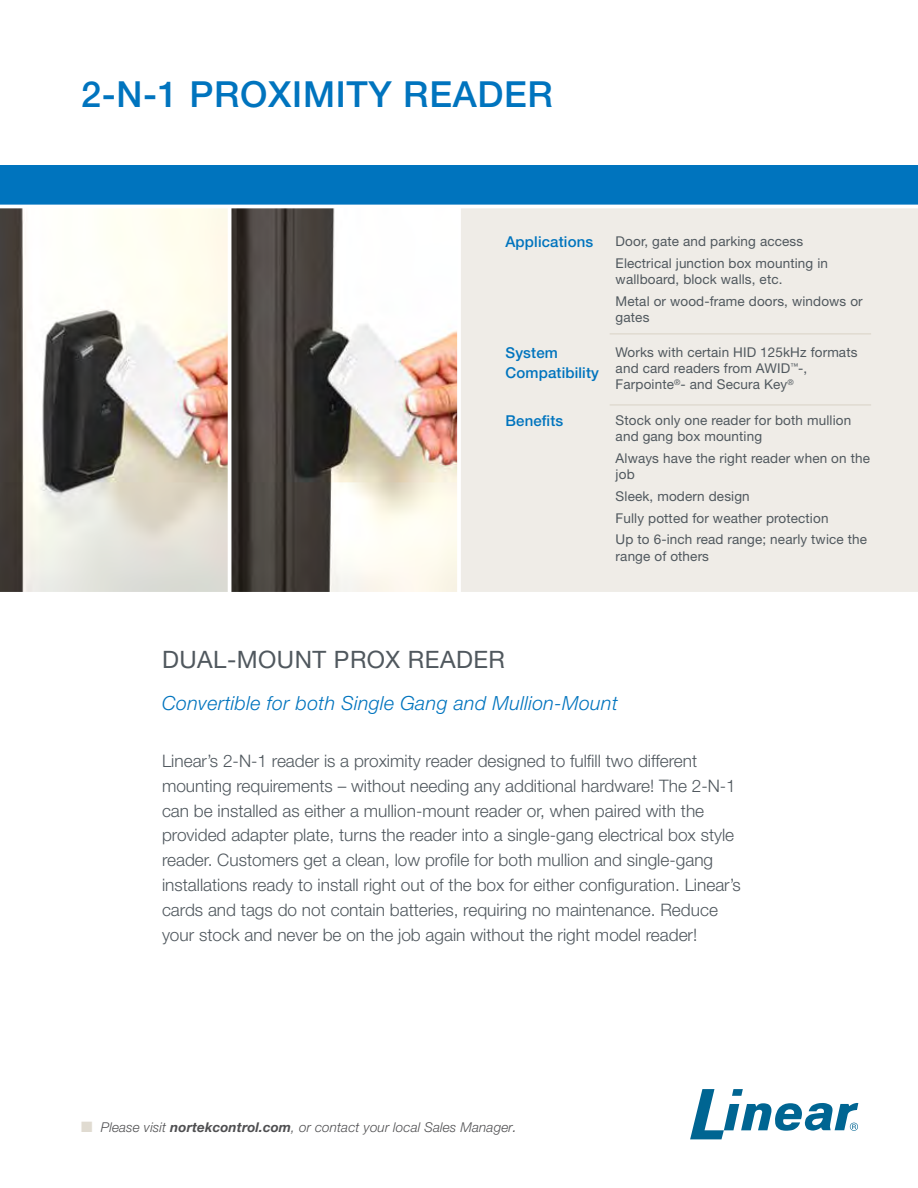
<style>
.page{position:relative;width:918px;height:1188px;background:#fff}
.page>*{position:absolute;margin:0;border:0;box-sizing:border-box;transform-origin:0 0}
.t1{font:500 36px "Helvetica Neue LT Std";letter-spacing:.02em;color:#0074be}
.t2{font:24px "Helvetica Neue LT Std";letter-spacing:.02em;color:#50585e}
.t3{font:italic 300 19.5px "Helvetica Neue LT Std";letter-spacing:.02em;color:#0074be}
.t4{font:300 17.25px/24.8px "Helvetica Neue LT Std";color:#50585e}
.t5{font:500 15px/19.5px "Helvetica Neue LT Std";letter-spacing:.01em;color:#0074be}
.t6{font:13.5px/21.9px "Helvetica Neue LT Std";letter-spacing:.01em;color:#50585e}
.t7{font:italic 300 13.5px "Helvetica Neue LT Pro";letter-spacing:.01em;color:#4f4f51}
.s1{color:#e0dbd1}
.s2{font-weight:700}
.s3{font-size:15px}
</style>
<div class="page">
<div style="left:0;top:165px;width:918px;height:52px;background:#0074be"></div>
<img style="left:0;top:208px;width:457px;height:384px">
<div style="left:459px;top:207px;width:459px;height:385px;background:#efece7"></div>
<hr style="left:610px;top:333px;width:261px;height:2px;background:#e0dbd1">
<hr style="left:610px;top:404px;width:261px;height:2px;background:#e0dbd1">
<hr style="left:228px;top:208px;width:3px;height:386px;background:#fff">
<hr style="left:0;top:205px;width:918px;height:3px;background:#fff">
<hr style="left:457px;top:207px;width:4px;height:386px;background:#fff">
<svg style="left:690px;top:1089px;width:168px;height:50px"></svg>
<h1 class="t1" style="left:81px;top:72px;width:473px">2-n-1 Proximity reader</h1>
<p class="t5" style="left:506px;top:232px;width:89px">Applications</p>
<p class="t6" style="left:616px;top:230px;width:214px">Door, gate and parking access<br>Electrical junction box mounting in</p>
<p class="t6" style="left:616px;top:268px;width:249px">wallboard, block walls, etc.<br>Metal or wood-frame doors, windows or</p>
<p class="t6" style="left:616px;top:306px;width:35px">gates</p>
<p class="t5" style="left:506px;top:343px;width:95px">System<br>Compatibility</p>
<p class="t6" style="left:616px;top:344px;width:243px;line-height:16.2px">Works with certain HID 125kHz formats and card readers from AWID<sup>™</sup>-,<br>Farpointe<sup>®</sup>- and Secura Key<sup>®</sup></p>
<p class="t5" style="left:506px;top:410px;width:59px">Benefits</p>
<p class="t6" style="left:616px;top:411px;width:237px;line-height:16.2px">Stock only one reader for both mullion and gang box mounting</p>
<p class="t6" style="left:616px;top:450px;width:256px;line-height:16.2px">Always have the right reader when on the job</p>
<p class="t6" style="left:616px;top:485px;width:253px">Sleek, modern design<br>Fully potted for weather protection<br>Up to 6-inch read range; nearly twice the</p>
<p class="t6" style="left:616px;top:545px;width:95px">range of others</p>
<h2 class="t2" style="left:162px;top:645px;width:345px">Dual-Mount Prox Reader</h2>
<p class="t3" style="left:162px;top:692px;width:457px">Convertible for both Single Gang and Mullion-Mount</p>
<p class="t4" style="left:162px;top:748px;width:580px">Linear’s 2-N-1 reader is a proximity reader designed to fulfill two different mounting requirements – without needing any additional hardware! The 2-N-1 can be installed as either a mullion-mount reader or, when paired with the provided adapter plate, turns the reader into a single-gang electrical box style reader. Customers get a clean, low profile for both mullion and single-gang installations ready to install right out of the box for either configuration. Linear’s cards and tags do not contain batteries, requiring no maintenance. Reduce your stock and never be on the job again without the right model reader!</p>
<p class="t7" style="left:81px;top:1119px;width:438px"><span class="s1">■</span> Please visit <span class="s2">nortekcontrol.com</span>, or contact your local Sales Manager<span class="s3">.</span></p>
</div>
